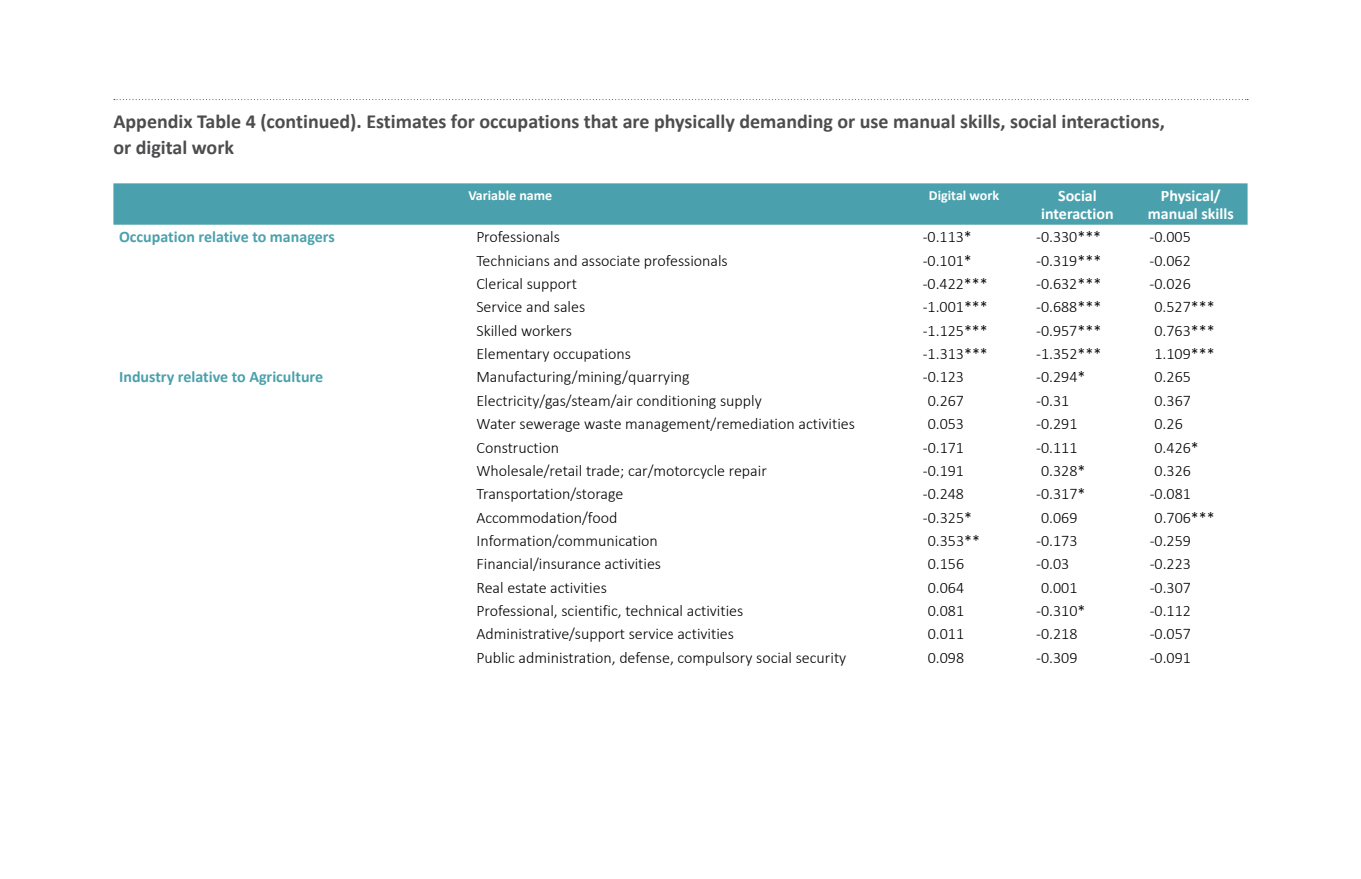
<style>
.page{position:relative;width:1361px;height:879px;background:#fff}
.page>*{position:absolute;margin:0;border:0;box-sizing:border-box;transform-origin:0 0}
.t1{font:700 20px/26px "Calibri";color:#4d4d4f}
.t2{font:300 16px "Calibri";color:#000}
.t3{font:700 16px "Calibri";color:#4aa1ad}
.t4{font:700 16px/18px "Calibri";color:#fff;text-align:center}
.t5{font:700 14px "Calibri";color:#fff}
</style>
<div class="page">
<div style="left:113px;top:183px;width:1134px;height:42px;background:#4aa1ad"></div>
<svg style="left:114px;top:99px;width:1134px;height:1px"></svg>
<p class="t1" style="left:113px;top:108px;width:1053px">Appendix Table 4 (continued). Estimates for occupations that are physically demanding or use manual skills, social interactions, or digital work</p>
<p class="t5" style="left:468px;top:185px;width:85px">Variable name</p>
<p class="t5" style="left:929px;top:185px;width:72px">Digital work</p>
<p class="t4" style="left:1041px;top:186px;width:74px">Social interaction</p>
<p class="t4" style="left:1148px;top:186px;width:87px">Physical/ manual skills</p>
<p class="t3" style="left:119px;top:226px;width:217px">Occupation relative to managers</p>
<p class="t2" style="left:476px;top:227px;width:85px">Professionals</p>
<p class="t2" style="left:922px;top:227px;width:51px">-0.113*</p>
<p class="t2" style="left:1036px;top:227px;width:67px">-0.330***</p>
<p class="t2" style="left:1149px;top:227px;width:43px">-0.005</p>
<p class="t2" style="left:476px;top:250px;width:253px">Technicians and associate professionals</p>
<p class="t2" style="left:922px;top:250px;width:51px">-0.101*</p>
<p class="t2" style="left:1036px;top:250px;width:67px">-0.319***</p>
<p class="t2" style="left:1149px;top:250px;width:43px">-0.062</p>
<p class="t2" style="left:476px;top:274px;width:102px">Clerical support</p>
<p class="t2" style="left:922px;top:274px;width:67px">-0.422***</p>
<p class="t2" style="left:1036px;top:274px;width:67px">-0.632***</p>
<p class="t2" style="left:1149px;top:274px;width:43px">-0.026</p>
<p class="t2" style="left:476px;top:297px;width:110px">Service and sales</p>
<p class="t2" style="left:922px;top:297px;width:67px">-1.001***</p>
<p class="t2" style="left:1036px;top:297px;width:67px">-0.688***</p>
<p class="t2" style="left:1154px;top:297px;width:62px">0.527***</p>
<p class="t2" style="left:476px;top:320px;width:97px">Skilled workers</p>
<p class="t2" style="left:922px;top:320px;width:67px">-1.125***</p>
<p class="t2" style="left:1036px;top:320px;width:67px">-0.957***</p>
<p class="t2" style="left:1154px;top:320px;width:62px">0.763***</p>
<p class="t2" style="left:476px;top:344px;width:156px">Elementary occupations</p>
<p class="t2" style="left:923px;top:344px;width:67px">-1.313***</p>
<p class="t2" style="left:1036px;top:344px;width:67px">-1.352***</p>
<p class="t2" style="left:1154px;top:344px;width:62px">1.109***</p>
<p class="t3" style="left:119px;top:366px;width:205px">Industry relative to Agriculture</p>
<p class="t2" style="left:476px;top:367px;width:215px">Manufacturing/mining/quarrying</p>
<p class="t2" style="left:923px;top:367px;width:43px">-0.123</p>
<p class="t2" style="left:1036px;top:367px;width:51px">-0.294*</p>
<p class="t2" style="left:1154px;top:367px;width:38px">0.265</p>
<p class="t2" style="left:476px;top:390px;width:287px">Electricity/gas/steam/air conditioning supply</p>
<p class="t2" style="left:927px;top:390px;width:38px">0.267</p>
<p class="t2" style="left:1036px;top:390px;width:35px">-0.31</p>
<p class="t2" style="left:1154px;top:390px;width:38px">0.367</p>
<p class="t2" style="left:476px;top:414px;width:380px">Water sewerage waste management/remediation activities</p>
<p class="t2" style="left:927px;top:414px;width:38px">0.053</p>
<p class="t2" style="left:1036px;top:414px;width:43px">-0.291</p>
<p class="t2" style="left:1154px;top:414px;width:30px">0.26</p>
<p class="t2" style="left:476px;top:437px;width:84px">Construction</p>
<p class="t2" style="left:923px;top:437px;width:43px">-0.171</p>
<p class="t2" style="left:1036px;top:437px;width:43px">-0.111</p>
<p class="t2" style="left:1154px;top:437px;width:46px">0.426*</p>
<p class="t2" style="left:476px;top:461px;width:292px">Wholesale/retail trade; car/motorcycle repair</p>
<p class="t2" style="left:923px;top:461px;width:43px">-0.191</p>
<p class="t2" style="left:1041px;top:461px;width:46px">0.328*</p>
<p class="t2" style="left:1154px;top:461px;width:38px">0.326</p>
<p class="t2" style="left:476px;top:484px;width:148px">Transportation/storage</p>
<p class="t2" style="left:923px;top:484px;width:43px">-0.248</p>
<p class="t2" style="left:1036px;top:484px;width:51px">-0.317*</p>
<p class="t2" style="left:1149px;top:484px;width:43px">-0.081</p>
<p class="t2" style="left:476px;top:507px;width:142px">Accommodation/food</p>
<p class="t2" style="left:923px;top:507px;width:51px">-0.325*</p>
<p class="t2" style="left:1041px;top:507px;width:38px">0.069</p>
<p class="t2" style="left:1154px;top:507px;width:62px">0.706***</p>
<p class="t2" style="left:476px;top:531px;width:183px">Information/communication</p>
<p class="t2" style="left:928px;top:531px;width:54px">0.353**</p>
<p class="t2" style="left:1036px;top:531px;width:43px">-0.173</p>
<p class="t2" style="left:1149px;top:531px;width:43px">-0.259</p>
<p class="t2" style="left:476px;top:554px;width:186px">Financial/insurance activities</p>
<p class="t2" style="left:928px;top:554px;width:38px">0.156</p>
<p class="t2" style="left:1036px;top:554px;width:35px">-0.03</p>
<p class="t2" style="left:1149px;top:554px;width:43px">-0.223</p>
<p class="t2" style="left:476px;top:577px;width:132px">Real estate activities</p>
<p class="t2" style="left:928px;top:577px;width:38px">0.064</p>
<p class="t2" style="left:1041px;top:577px;width:38px">0.001</p>
<p class="t2" style="left:1149px;top:577px;width:43px">-0.307</p>
<p class="t2" style="left:476px;top:601px;width:268px">Professional, scientific, technical activities</p>
<p class="t2" style="left:928px;top:601px;width:38px">0.081</p>
<p class="t2" style="left:1036px;top:601px;width:51px">-0.310*</p>
<p class="t2" style="left:1149px;top:601px;width:43px">-0.112</p>
<p class="t2" style="left:476px;top:624px;width:259px">Administrative/support service activities</p>
<p class="t2" style="left:928px;top:624px;width:38px">0.011</p>
<p class="t2" style="left:1036px;top:624px;width:43px">-0.218</p>
<p class="t2" style="left:1149px;top:624px;width:43px">-0.057</p>
<p class="t2" style="left:476px;top:647px;width:371px">Public administration, defense, compulsory social security</p>
<p class="t2" style="left:928px;top:647px;width:38px">0.098</p>
<p class="t2" style="left:1036px;top:647px;width:43px">-0.309</p>
<p class="t2" style="left:1149px;top:647px;width:43px">-0.091</p>
</div>
